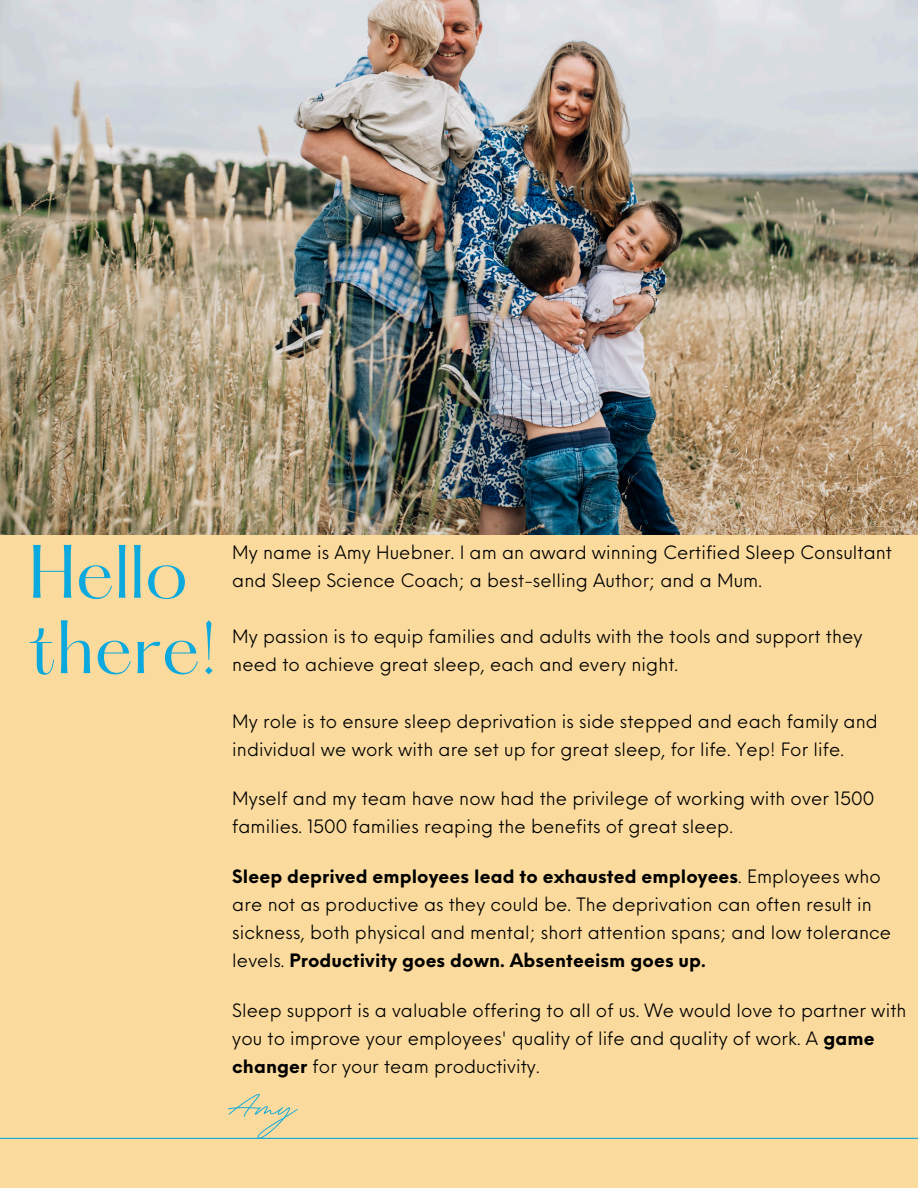
<style>
.page{position:relative;width:918px;height:1188px;background:#fbdb9d}
.page>*{position:absolute;margin:0;border:0;box-sizing:border-box;transform-origin:0 0}
.t1{font:66px/75.3px "Hatton";color:#0ba9dd}
.t2{font:700 59.55px "BD Script";color:#0ba9dd}
.t3{font:18px/28.2px "Neue Einstellung";letter-spacing:.005em;color:#000}
.s1{font-weight:700}
</style>
<div class="page">
<img style="left:0;top:0;width:918px;height:534px">
<hr style="left:0;top:1138px;width:918px;height:1px;background:#0ba9dd">
<p class="t1" style="left:29px;top:542px;width:190px">Hello there!</p>
<h2 class="t3" style="left:232px;top:536px;width:661px">My name is Amy Huebner. I am an award winning Certified Sleep Consultant and Sleep Science Coach; a best-selling Author; and a Mum.</h2>
<p class="t3" style="left:232px;top:621px;width:632px">My passion is to equip families and adults with the tools and support they need to achieve great sleep, each and every night.</p>
<p class="t3" style="left:232px;top:705px;width:647px">My role is to ensure sleep deprivation is side stepped and each family and individual we work with are set up for great sleep, for life. Yep! For life.</p>
<p class="t3" style="left:232px;top:783px;width:643px">Myself and my team have now had the privilege of working with over 1500 families. 1500 families reaping the benefits of great sleep.</p>
<p class="t3" style="left:232px;top:860px;width:660px"><span class="s1">Sleep deprived employees lead to exhausted employees</span>. Employees who are not as productive as they could be. The deprivation can often result in sickness, both physical and mental; short attention spans; and low tolerance levels. <span class="s1">Productivity goes down. Absenteeism goes up.</span></p>
<p class="t3" style="left:232px;top:994px;width:676px">Sleep support is a valuable offering to all of us. We would love to partner with you to improve your employees' quality of life and quality of work. A <span class="s1">game changer</span> for your team productivity.</p>
<h1 class="t2" style="left:229px;top:1068px;width:69px">Amy</h1>
</div>
